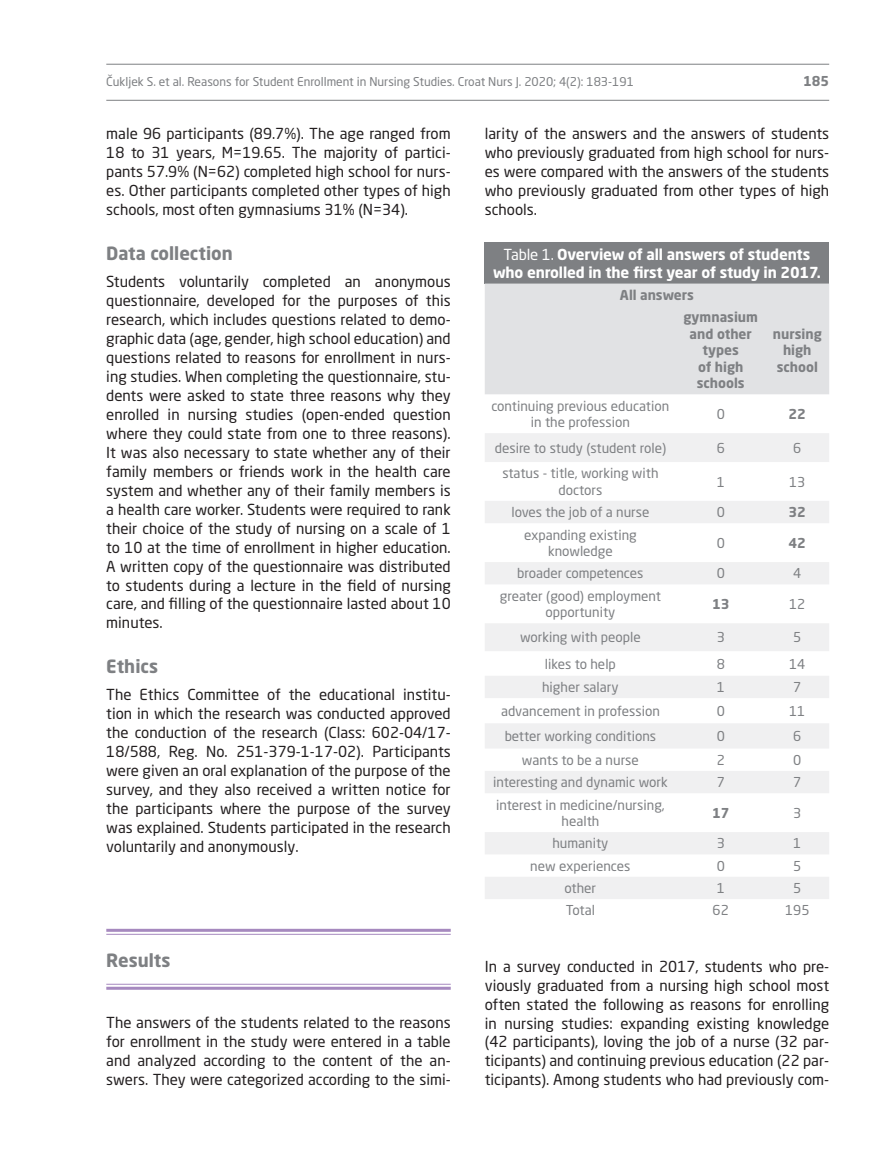
<style>
.page{position:relative;width:893px;height:1149px;background:#fff}
.page>*{position:absolute;margin:0;border:0;box-sizing:border-box;transform-origin:0 0}
.podpodnaslov{font:700 18px "Neo Sans";color:#7e8083}
.a{font:700 18px "Neo Sans";color:#7e8083}
.text-en{font:15px/18.9px "Neo Sans";color:#231f20;text-align:justify}
.tablica_naslov{font:700 15px/18px "Neo Sans";letter-spacing:-.01em;color:#fff;text-align:center}
.tablica{font:13.5px/16.5px "Neo Sans";color:#7e8083;text-align:center}
.tablica-podnaslov{font:700 13.5px/16.5px "Neo Sans";color:#7e8083;text-align:center}
.tablica-2{font:700 13.5px "Neo Sans";color:#7e8083}
.t1{font:12px "Neo Sans";color:#7e8083}
.s1{font-weight:400}
</style>
<div class="page">
<hr style="left:106px;top:64px;width:723px;height:1px;background:#7e8083">
<hr style="left:106px;top:100px;width:723px;height:1px;background:#7e8083">
<div style="left:485px;top:242px;width:344px;height:41px;background:#7e8083"></div>
<div style="left:485px;top:283px;width:344px;height:111px;background:#e1e2e4"></div>
<svg style="left:485px;top:433px;width:344px;height:465px"></svg>
<svg style="left:485px;top:500px;width:344px;height:354px"></svg>
<hr style="left:106px;top:928px;width:345px;height:3px;background:#a689bf">
<hr style="left:106px;top:933px;width:345px;height:1px;background:#a689bf">
<hr style="left:106px;top:983px;width:345px;height:1px;background:#a689bf">
<hr style="left:106px;top:986px;width:345px;height:3px;background:#a689bf">
<p class="t1" style="left:106px;top:74px;width:529px">Čukljek S. et al. Reasons for Student Enrollment in Nursing Studies. Croat Nurs J. 2020; 4(2): 183-191</p>
<p class="tablica-podnaslov" style="left:803px;top:72px;width:28px">185</p>
<p class="text-en" style="left:485px;top:124px;width:346px">larity of the answers and the answers of students who previously graduated from high school for nurs&shy;es were compared with the answers of the students who previously graduated from other types of high schools.</p>
<p class="tablica_naslov" style="left:493px;top:244px;width:329px"><span class="s1">Table 1.</span> Overview of all answers of students who enrolled in the first year of study in 2017.</p>
<p class="tablica-podnaslov" style="left:620px;top:286px;width:76px">All answers</p>
<p class="tablica-podnaslov" style="left:683px;top:308px;width:76px">gymnasium and other types<br>of high schools</p>
<p class="text-en" style="left:106px;top:124px;width:346px">male 96 participants (89.7%). The age ranged from 18 to 31 years, M=19.65. The majority of partici&shy;pants 57.9% (N=62) completed high school for nurs&shy;es. Other participants completed other types of high schools, most often gymnasiums 31% (N=34).</p>
<p class="podpodnaslov" style="left:106px;top:241px;width:128px">Data collection</p>
<p class="text-en" style="left:106px;top:272px;width:346px">Students voluntarily completed an anonymous questionnaire, developed for the purposes of this research, which includes questions related to demo&shy;graphic data (age, gender, high school education) and questions related to reasons for enrollment in nurs&shy;ing studies. When completing the questionnaire, stu&shy;dents were asked to state three reasons why they enrolled in nursing studies (open-ended question where they could state from one to three reasons).<br>It was also necessary to state whether any of their family members or friends work in the health care system and whether any of their family members is a health care worker. Students were required to rank their choice of the study of nursing on a scale of 1 to 10 at the time of enrollment in higher education.<br>A written copy of the questionnaire was distributed to students during a lecture in the field of nursing care, and filling of the questionnaire lasted about 10 minutes.</p>
<p class="podpodnaslov" style="left:106px;top:654px;width:53px">Ethics</p>
<p class="text-en" style="left:106px;top:685px;width:346px">The Ethics Committee of the educational institu&shy;tion in which the research was conducted approved the conduction of the research (Class: 602-04/17- 18/588, Reg. No. 251-379-1-17-02). Participants were given an oral explanation of the purpose of the survey, and they also received a written notice for the participants where the purpose of the survey was explained. Students participated in the research voluntarily and anonymously.</p>
<p class="tablica-podnaslov" style="left:773px;top:325px;width:50px">nursing high school</p>
<p class="tablica" style="left:492px;top:397px;width:179px">continuing previous education in the profession</p>
<p class="tablica" style="left:717px;top:405px;width:10px">0</p>
<p class="tablica-2" style="left:789px;top:405px;width:19px">22</p>
<p class="tablica" style="left:495px;top:439px;width:173px">desire to study (student role)</p>
<p class="tablica" style="left:717px;top:439px;width:10px">6</p>
<p class="tablica" style="left:793px;top:439px;width:10px">6</p>
<p class="tablica" style="left:502px;top:465px;width:158px">status - title, working with doctors</p>
<p class="tablica" style="left:717px;top:473px;width:10px">1</p>
<p class="tablica" style="left:789px;top:473px;width:18px">13</p>
<p class="tablica" style="left:511px;top:503px;width:140px">loves the job of a nurse</p>
<p class="tablica" style="left:717px;top:503px;width:10px">0</p>
<p class="tablica-2" style="left:789px;top:503px;width:19px">32</p>
<p class="tablica" style="left:524px;top:526px;width:114px">expanding existing knowledge</p>
<p class="tablica" style="left:717px;top:534px;width:10px">0</p>
<p class="tablica-2" style="left:789px;top:534px;width:19px">42</p>
<p class="tablica" style="left:517px;top:565px;width:128px">broader competences</p>
<p class="tablica" style="left:717px;top:565px;width:10px">0</p>
<p class="tablica" style="left:793px;top:565px;width:10px">4</p>
<p class="tablica" style="left:500px;top:587px;width:163px">greater (good) employment opportunity</p>
<p class="tablica-2" style="left:712px;top:595px;width:19px">13</p>
<p class="tablica" style="left:789px;top:595px;width:18px">12</p>
<p class="tablica" style="left:520px;top:628px;width:122px">working with people</p>
<p class="tablica" style="left:717px;top:628px;width:10px">3</p>
<p class="tablica" style="left:793px;top:628px;width:10px">5</p>
<p class="tablica" style="left:545px;top:655px;width:72px">likes to help</p>
<p class="tablica" style="left:717px;top:655px;width:10px">8</p>
<p class="tablica" style="left:789px;top:655px;width:18px">14</p>
<p class="tablica" style="left:542px;top:678px;width:78px">higher salary</p>
<p class="tablica" style="left:717px;top:678px;width:10px">1</p>
<p class="tablica" style="left:793px;top:678px;width:10px">7</p>
<p class="tablica" style="left:501px;top:702px;width:160px">advancement in profession</p>
<p class="tablica" style="left:717px;top:702px;width:10px">0</p>
<p class="tablica" style="left:789px;top:702px;width:18px">11</p>
<p class="tablica" style="left:505px;top:727px;width:153px">better working conditions</p>
<p class="tablica" style="left:717px;top:727px;width:10px">0</p>
<p class="tablica" style="left:793px;top:727px;width:10px">6</p>
<p class="tablica" style="left:522px;top:751px;width:118px">wants to be a nurse</p>
<p class="tablica" style="left:717px;top:751px;width:10px">2</p>
<p class="tablica" style="left:793px;top:751px;width:10px">0</p>
<p class="tablica" style="left:493px;top:773px;width:176px">interesting and dynamic work</p>
<p class="tablica" style="left:717px;top:773px;width:10px">7</p>
<p class="tablica" style="left:793px;top:773px;width:10px">7</p>
<p class="tablica" style="left:496px;top:795px;width:170px">interest in medicine/nursing, health</p>
<p class="tablica-2" style="left:712px;top:803px;width:19px">17</p>
<p class="tablica" style="left:793px;top:804px;width:10px">3</p>
<p class="tablica" style="left:552px;top:834px;width:58px">humanity</p>
<p class="tablica" style="left:717px;top:834px;width:10px">3</p>
<p class="tablica" style="left:793px;top:834px;width:10px">1</p>
<p class="tablica" style="left:530px;top:857px;width:102px">new experiences</p>
<p class="tablica" style="left:717px;top:857px;width:10px">0</p>
<p class="tablica" style="left:793px;top:857px;width:10px">5</p>
<p class="tablica" style="left:565px;top:879px;width:33px">other</p>
<p class="tablica" style="left:717px;top:879px;width:10px">1</p>
<p class="tablica" style="left:793px;top:879px;width:10px">5</p>
<p class="tablica" style="left:566px;top:901px;width:31px">Total</p>
<p class="tablica" style="left:713px;top:901px;width:18px">62</p>
<p class="tablica" style="left:785px;top:901px;width:26px">195</p>
<p class="a" style="left:106px;top:948px;width:66px">Results</p>
<p class="text-en" style="left:106px;top:1012px;width:346px">The answers of the students related to the reasons for enrollment in the study were entered in a table and analyzed according to the content of the an&shy;swers. They were categorized according to the simi-</p>
<p class="text-en" style="left:485px;top:956px;width:346px">In a survey conducted in 2017, students who pre&shy;viously graduated from a nursing high school most often stated the following as reasons for enrolling in nursing studies: expanding existing knowledge (42 participants), loving the job of a nurse (32 par&shy;ticipants) and continuing previous education (22 par&shy;ticipants). Among students who had previously com-</p>
</div>
